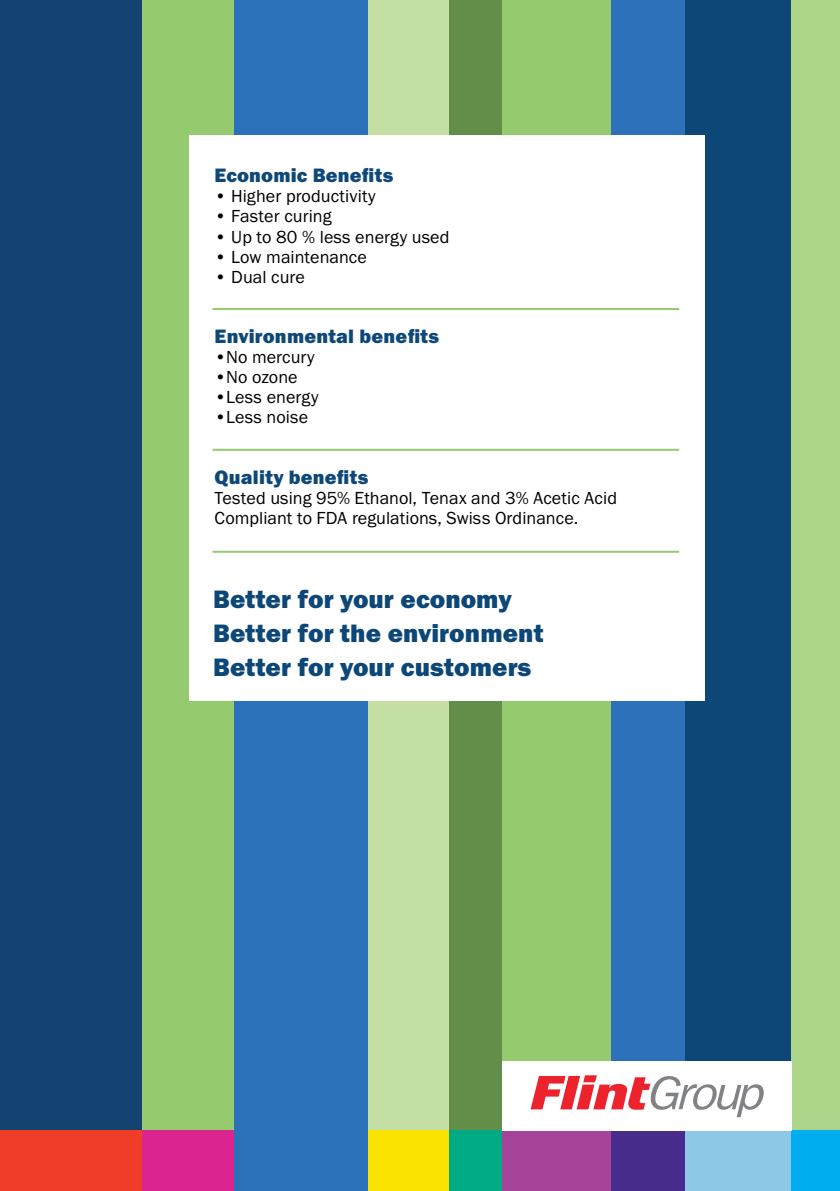
<style>
.page{position:relative;width:840px;height:1191px;background:#fff}
.page>*{position:absolute;margin:0;border:0;box-sizing:border-box;transform-origin:0 0}
.t1{font:26.2px/34.2px "Franklin Gothic URW Hea";letter-spacing:.005em;color:#0c4777}
.t2{font:20px "Franklin Gothic URW Hea";letter-spacing:.01em;color:#0e4879}
.t3{font:18px/20px "Franklin Gothic URW Boo";color:#000}
</style>
<div class="page">
<div style="left:0;top:0;width:142px;height:1191px;background:#144372"></div>
<div style="left:142px;top:0;width:92px;height:1191px;background:#95cb6e"></div>
<div style="left:234px;top:0;width:134px;height:1191px;background:#2b71b9"></div>
<div style="left:368px;top:0;width:81px;height:1191px;background:#c3dfa4"></div>
<div style="left:449px;top:0;width:52px;height:1191px;background:#628e4a"></div>
<div style="left:501px;top:0;width:110px;height:1191px;background:#95cb6e"></div>
<div style="left:611px;top:0;width:74px;height:1191px;background:#2c71b9"></div>
<div style="left:684px;top:0;width:109px;height:1191px;background:#0c4777"></div>
<div style="left:790px;top:0;width:49px;height:1191px;background:#acd58a"></div>
<div style="left:0;top:1130px;width:142px;height:61px;background:#ef3d29"></div>
<div style="left:142px;top:1130px;width:92px;height:61px;background:#da248f"></div>
<div style="left:368px;top:1130px;width:81px;height:61px;background:#fbe300"></div>
<div style="left:449px;top:1130px;width:52px;height:61px;background:#00ab84"></div>
<div style="left:501px;top:1130px;width:110px;height:61px;background:#a54499"></div>
<div style="left:611px;top:1130px;width:74px;height:61px;background:#482d8c"></div>
<div style="left:684px;top:1130px;width:109px;height:61px;background:#8ec8e7"></div>
<div style="left:790px;top:1130px;width:49px;height:61px;background:#00aeef"></div>
<div style="left:189px;top:135px;width:515px;height:566px;background:#fff"></div>
<hr style="left:212px;top:308px;width:466px;height:2px;background:#95cb6e">
<hr style="left:212px;top:551px;width:466px;height:2px;background:#95cb6e">
<hr style="left:212px;top:449px;width:466px;height:2px;background:#95cb6e">
<div style="left:501px;top:1061px;width:289px;height:69px;background:#fff"></div>
<svg style="left:530px;top:1075px;width:233px;height:42px"></svg>
<p class="t2" style="left:214px;top:162px;width:180px">Economic Benefits</p>
<p class="t3" style="left:214px;top:186px;width:162px">• Higher productivity</p>
<p class="t3" style="left:214px;top:206px;width:118px">• Faster curing</p>
<p class="t3" style="left:214px;top:226px;width:236px">• Up to 80 % less energy used</p>
<p class="t3" style="left:214px;top:246px;width:154px">• Low maintenance</p>
<p class="t3" style="left:214px;top:266px;width:92px">• Dual cure</p>
<p class="t2" style="left:214px;top:323px;width:226px">Environmental benefits</p>
<p class="t3" style="left:214px;top:347px;width:102px">•No mercury</p>
<p class="t3" style="left:214px;top:367px;width:84px">•No ozone</p>
<p class="t3" style="left:214px;top:387px;width:105px">•Less energy</p>
<p class="t3" style="left:214px;top:407px;width:95px">•Less noise</p>
<p class="t2" style="left:214px;top:464px;width:155px">Quality benefits</p>
<p class="t3" style="left:214px;top:487px;width:404px">Tested using 95% Ethanol, Tenax and 3% Acetic Acid<br>Compliant to FDA regulations, Swiss Ordinance.</p>
<h1 class="t1" style="left:213px;top:581px;width:331px">Better for your economy<br>Better for the environment<br>Better for your customers</h1>
</div>
